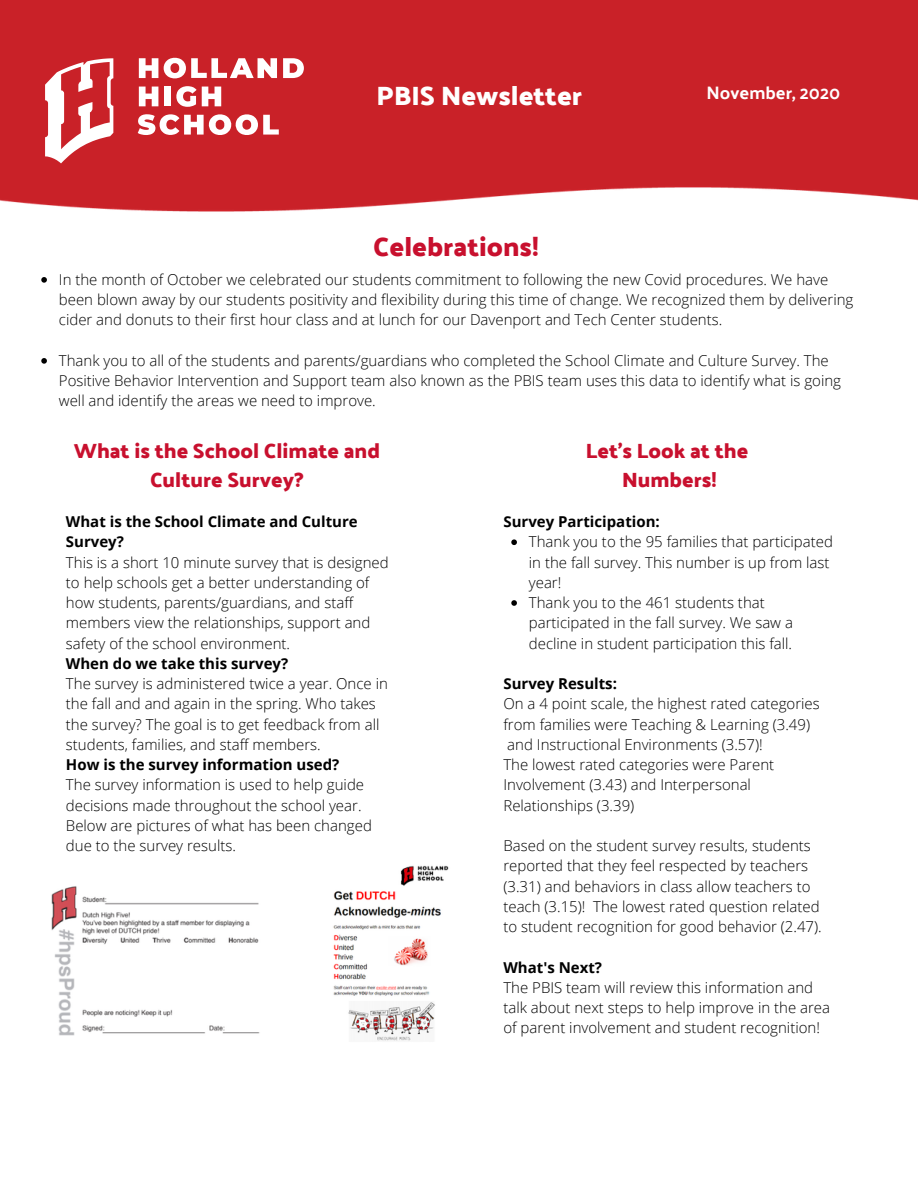
<style>
.page{position:relative;width:918px;height:1188px;background:#fff}
.page>*{position:absolute;margin:0;border:0;box-sizing:border-box;transform-origin:0 0}
.t1{font:600 27px "Palanquin Dark";color:#fff}
.t2{font:600 27px "Palanquin Dark";color:#c8102e}
.t3{font:600 21px/29.2px "Palanquin Dark";color:#c8102e;text-align:center}
.t4{font:18px "Palanquin Dark";color:#fff}
.t5{font:300 15px/20.2px "Open Sans";color:#000}
.t6{font:700 15px/20.2px "Open Sans";color:#000}
</style>
<div class="page">
<img style="left:0;top:58px;width:918px;height:154px">
<div style="left:0;top:0;width:918px;height:58px;background:#c92128"></div>
<svg style="left:45px;top:58px;width:68px;height:105px"></svg>
<svg style="left:139px;top:58px;width:19px;height:20px"></svg>
<svg style="left:164px;top:58px;width:113px;height:21px"></svg>
<svg style="left:283px;top:58px;width:21px;height:20px"></svg>
<svg style="left:139px;top:87px;width:19px;height:19px"></svg>
<div style="left:165px;top:87px;width:6px;height:19px;background:#fff"></div>
<svg style="left:176px;top:86px;width:45px;height:21px"></svg>
<svg style="left:138px;top:114px;width:141px;height:21px"></svg>
<img style="left:51px;top:886px;width:209px;height:150px">
<img style="left:333px;top:865px;width:116px;height:176px">
<svg style="left:41px;top:277px;width:6px;height:6px"></svg>
<svg style="left:41px;top:358px;width:6px;height:6px"></svg>
<svg style="left:511px;top:539px;width:6px;height:6px"></svg>
<svg style="left:511px;top:600px;width:6px;height:6px"></svg>
<h1 class="t1" style="left:377px;top:80px;width:207px">PBIS Newsletter</h1>
<p class="t4" style="left:707px;top:82px;width:135px">November, 2020</p>
<h1 class="t2" style="left:373px;top:231px;width:167px">Celebrations!</h1>
<p class="t5" style="left:59px;top:269px;width:796px">In the month of October we celebrated our students commitment to following the new Covid procedures. We have been blown away by our students positivity and flexibility during this time of change. We recognized them by delivering cider and donuts to their first hour class and at lunch for our Davenport and Tech Center students.</p>
<p class="t5" style="left:59px;top:350px;width:784px">Thank you to all of the students and parents/guardians who completed the School Climate and Culture Survey. The<br>Positive Behavior Intervention and Support team also known as the PBIS team uses this data to identify what is going well and identify the areas we need to improve.</p>
<h2 class="t3" style="left:586px;top:436px;width:164px">Let's Look at the<br>Numbers!</h2>
<h2 class="t3" style="left:74px;top:436px;width:308px">What is the School Climate and<br>Culture Survey?</h2>
<p class="t6" style="left:66px;top:511px;width:293px">What is the School Climate and Culture<br>Survey?</p>
<p class="t5" style="left:66px;top:552px;width:324px">This is a short 10 minute survey that is designed to help schools get a better understanding of how students, parents/guardians, and staff members view the relationships, support and safety of the school environment.</p>
<p class="t6" style="left:66px;top:653px;width:224px">When do we take this survey?</p>
<p class="t5" style="left:66px;top:673px;width:323px">The survey is administered twice a year. Once in the fall and and again in the spring. Who takes the survey? The goal is to get feedback from all students, families, and staff members.</p>
<p class="t6" style="left:66px;top:754px;width:275px">How is the survey information used?</p>
<p class="t5" style="left:66px;top:774px;width:307px">The survey information is used to help guide decisions made throughout the school year.<br>Below are pictures of what has been changed due to the survey results.</p>
<p class="t6" style="left:503px;top:511px;width:158px">Survey Participation:</p>
<p class="t5" style="left:529px;top:531px;width:306px">Thank you to the 95 families that participated in the fall survey. This number is up from last year!<br>Thank you to the 461 students that participated in the fall survey. We saw a decline in student participation this fall.</p>
<p class="t6" style="left:503px;top:673px;width:115px">Survey Results:</p>
<p class="t5" style="left:503px;top:693px;width:318px">On a 4 point scale, the highest rated categories from families were Teaching &amp; Learning (3.49) and Instructional Environments (3.57)!<br>The lowest rated categories were Parent Involvement (3.43) and Interpersonal Relationships (3.39)</p>
<p class="t5" style="left:503px;top:835px;width:320px">Based on the student survey results, students reported that they feel respected by teachers (3.31) and behaviors in class allow teachers to teach (3.15)! The lowest rated question related to student recognition for good behavior (2.47).</p>
<p class="t6" style="left:503px;top:957px;width:100px">What's Next?</p>
<p class="t5" style="left:503px;top:977px;width:328px">The PBIS team will review this information and talk about next steps to help improve in the area of parent involvement and student recognition!</p>
</div>
